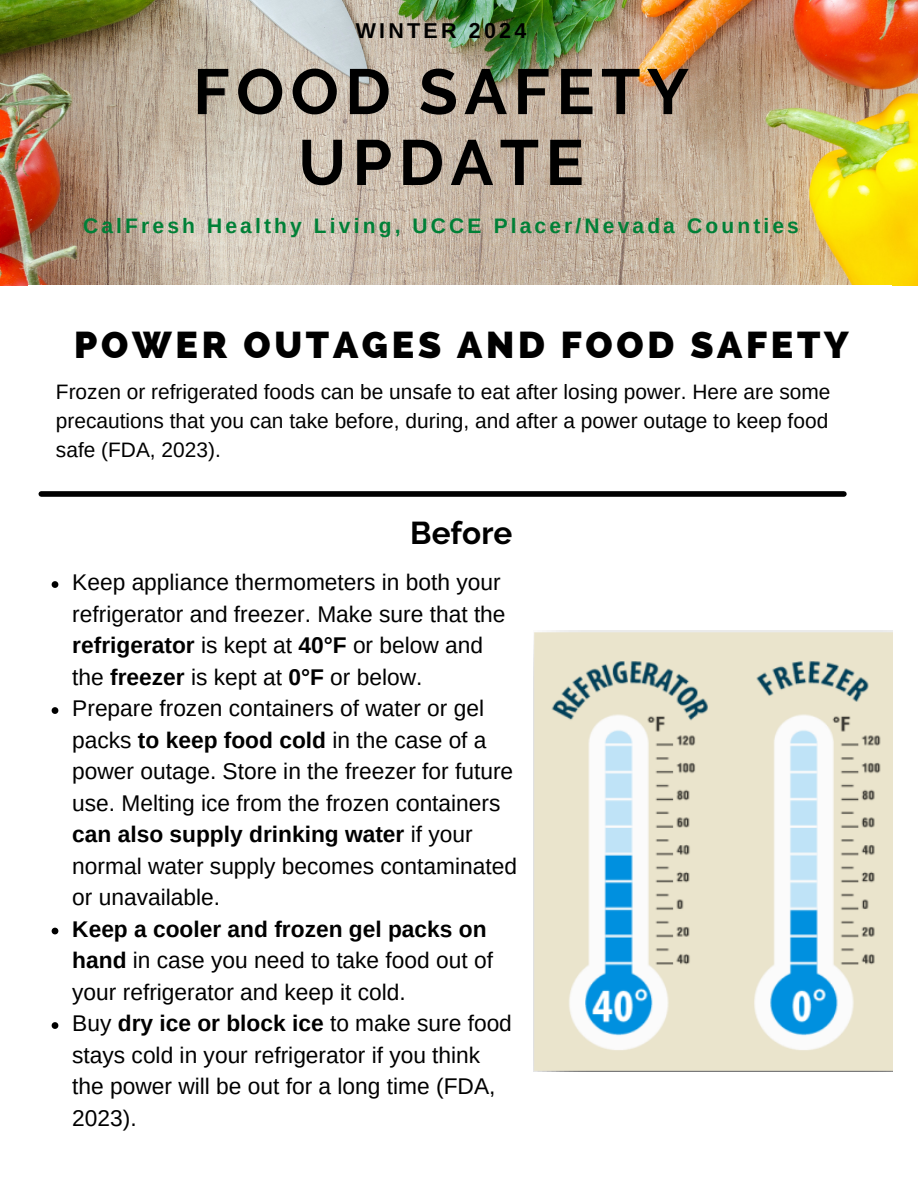
<style>
.page{position:relative;width:918px;height:1188px;background:#fff}
.page>*{position:absolute;margin:0;border:0;box-sizing:border-box;transform-origin:0 0}
.t1{font:700 63.75px/70.8px "Raleway";letter-spacing:.1em;color:#000;text-align:center}
.t2{font:800 37.5px "Raleway";letter-spacing:.1em;color:#000}
.t3{font:700 31.5px "Raleway";color:#000}
.t4{font:22.8px/31.5px "Arimo";color:#000}
.t5{font:700 21.45px "Arimo";letter-spacing:.15em;color:#000}
.t6{font:700 21px "Arimo";letter-spacing:.15em;color:#008037}
.t7{font:20.85px/29.1px "Arimo";color:#000;text-align:justify}
.s1{font-weight:700}
</style>
<div class="page">
<img style="left:0;top:0;width:918px;height:286px">
<div style="left:41px;top:491px;width:803px;height:6px;background:#000"></div>
<img style="left:533px;top:630px;width:359px;height:441px">
<svg style="left:52px;top:581px;width:6px;height:7px"></svg>
<svg style="left:52px;top:707px;width:6px;height:7px"></svg>
<svg style="left:52px;top:928px;width:6px;height:6px"></svg>
<svg style="left:52px;top:1022px;width:6px;height:7px"></svg>
<p class="t5" style="left:356px;top:19px;width:172px">WINTER 2024</p>
<p class="t1" style="left:193px;top:56px;width:497px">FOOD SAFETY<br>UPDATE</p>
<p class="t6" style="left:83px;top:214px;width:717px">CalFresh Healthy Living, UCCE Placer/Nevada Counties</p>
<p class="t2" style="left:74px;top:323px;width:776px">POWER OUTAGES AND FOOD SAFETY</p>
<p class="t7" style="left:56px;top:377px;width:776px">Frozen or refrigerated foods can be unsafe to eat after losing power. Here are some precautions that you can take before, during, and after a power outage to keep food safe (FDA, 2023).</p>
<p class="t3" style="left:410px;top:514px;width:104px">Before</p>
<p class="t4" style="left:72px;top:567px;width:435px">Keep appliance thermometers in both your refrigerator and freezer. Make sure that the <span class="s1">refrigerator</span> is kept at <span class="s1">40°F</span> or below and the <span class="s1">freezer</span> is kept at <span class="s1">0°F</span> or below.</p>
<p class="t4" style="left:72px;top:693px;width:446px">Prepare frozen containers of water or gel packs <span class="s1">to keep food cold</span> in the case of a power outage. Store in the freezer for future use. Melting ice from the frozen containers <span class="s1">can also supply drinking water</span> if your normal water supply becomes contaminated or unavailable.</p>
<p class="t4" style="left:72px;top:913px;width:422px"><span class="s1">Keep a cooler and frozen gel packs on hand</span> in case you need to take food out of your refrigerator and keep it cold.</p>
<p class="t4" style="left:72px;top:1008px;width:441px">Buy <span class="s1">dry ice or block ice</span> to make sure food stays cold in your refrigerator if you think the power will be out for a long time (FDA,<br>2023).</p>
</div>
